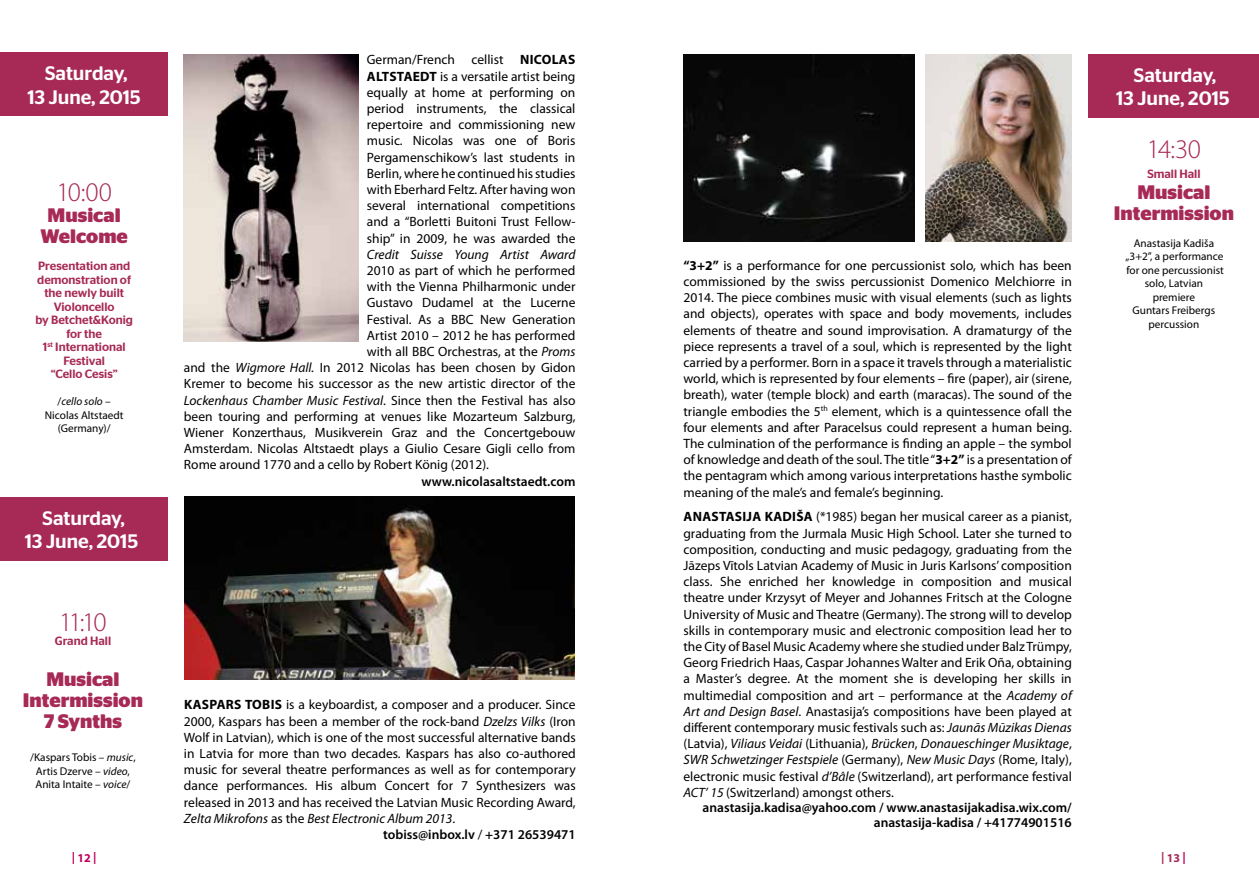
<style>
.page{position:relative;width:1259px;height:893px;background:#fff}
.page>*{position:absolute;margin:0;border:0;box-sizing:border-box;transform-origin:0 0}
.t1{font:300 27px "Myriad Pro";letter-spacing:-.07em;color:#a72a56}
.t2{font:500 19.5px/23.4px "Stag Sans";color:#fff;text-align:center}
.t3{font:700 19.5px/21px "Stag Sans";color:#a72a56;text-align:center}
.t4{font:13.5px/16.2px "Myriad Pro";color:#000;text-align:justify}
.t5{font:600 13.5px/15px "Myriad Pro";color:#000;text-align:right}
.t6{font:italic 13.5px "Myriad Pro";color:#000}
.t7{font:500 12px/13.5px "Stag Sans";color:#a72a56;text-align:center}
.t8{font:700 12px "Myriad Pro";color:#be005b}
.t9{font:700 12px "Myriad Pro";color:#a72a56}
.t10{font:11.25px/13.5px "Myriad Pro";color:#000;text-align:center}
.s1{font-style:italic}
.s2{font-weight:700}
.s3{font-style:normal}
.s4{font-weight:400}
.s5{color:#be005b}
</style>
<div class="page">
<img style="left:185px;top:497px;width:390px;height:182px">
<div style="left:0;top:53px;width:167px;height:63px;background:#a72a56"></div>
<div style="left:0;top:497px;width:167px;height:63px;background:#a72a56"></div>
<div style="left:1089px;top:54px;width:170px;height:64px;background:#a72a56"></div>
<img style="left:925px;top:54px;width:146px;height:188px">
<img style="left:683px;top:54px;width:231px;height:188px">
<img style="left:184px;top:54px;width:174px;height:287px">
<h2 class="t2" style="left:27px;top:62px;width:115px">Saturday,<br>13 June, 2015</h2>
<h1 class="t1" style="left:57px;top:177px;width:57px">10:00</h1>
<h2 class="t3" style="left:41px;top:205px;width:89px">Musical<br>Welcome</h2>
<p class="t7" style="left:35px;top:259px;width:99px">Presentation and demonstration of the newly built<br>Violoncello<br>by Betchet&amp;Konig for the<br>1<sup>st</sup> International<br>Festival<br>“Cello Cesis”</p>
<p class="t10" style="left:45px;top:395px;width:80px">/<span class="s1">cello solo</span> –<br>Nicolas Altstaedt (Germany)/</p>
<h2 class="t2" style="left:25px;top:506px;width:115px">Saturday,<br>13 June, 2015</h2>
<h1 class="t1" style="left:59px;top:608px;width:49px">11:10</h1>
<p class="t7" style="left:55px;top:634px;width:58px">Grand Hall</p>
<h2 class="t3" style="left:23px;top:668px;width:122px">Musical<br>Intermission<br>7 Synths</h2>
<p class="t10" style="left:30px;top:751px;width:107px">/Kaspars Tobis – <span class="s1">music</span>,<br>Artis Dzerve – <span class="s1">video</span>,<br>Anita Intaite – <span class="s1">voice</span>/</p>
<p class="t4" style="left:367px;top:52px;width:210px">German/French cellist <span class="s2">NICOLAS ALTSTAEDT</span> is a versatile artist being equally at home at performing on period instruments, the classical repertoire and commissioning new music. Nicolas was one of Boris Pergamenschikow’s last students in Berlin, where he continued his studies with Eberhard Feltz. After having won several international competitions and a “Borletti Buitoni Trust Fellow&shy;ship” in 2009, he was awarded the</p>
<p class="t6" style="left:367px;top:247px;width:210px">Credit Suisse Young Artist Award</p>
<p class="t4" style="left:367px;top:263px;width:210px">2010 as part of which he performed</p>
<p class="t4" style="left:367px;top:279px;width:210px">with the Vienna Philharmonic under</p>
<p class="t4" style="left:367px;top:295px;width:210px">Gustavo Dudamel at the Lucerne</p>
<p class="t4" style="left:367px;top:311px;width:210px">Festival. As a BBC New Generation</p>
<p class="t4" style="left:367px;top:327px;width:210px">Artist 2010 – 2012 he has performed</p>
<p class="t4" style="left:367px;top:344px;width:210px">with all BBC Orchestras, at the <span class="s1">Proms</span></p>
<p class="t4" style="left:184px;top:360px;width:393px">and the <span class="s1">Wigmore Hall.</span> In 2012 Nicolas has been chosen by Gidon</p>
<p class="t4" style="left:184px;top:376px;width:393px">Kremer to become his successor as the new artistic director of the</p>
<p class="t6" style="left:184px;top:393px;width:393px">Lockenhaus Chamber Music Festival<span class="s3">. Since then the Festival has also</span></p>
<p class="t4" style="left:184px;top:408px;width:393px">been touring and performing at venues like Mozarteum Salzburg,</p>
<p class="t4" style="left:184px;top:425px;width:393px">Wiener Konzerthaus, Musikverein Graz and the Concertgebouw</p>
<p class="t4" style="left:184px;top:441px;width:393px">Amsterdam. Nicolas Altstaedt plays a Giulio Cesare Gigli cello from</p>
<p class="t4" style="left:184px;top:457px;width:307px">Rome around 1770 and a cello by Robert König (2012).</p>
<p class="t5" style="left:421px;top:474px;width:155px">www.nicolasaltstaedt.com</p>
<p class="t4" style="left:184px;top:697px;width:393px"><span class="s2">KASPARS TOBIS</span> is a keyboardist, a composer and a producer. Since</p>
<p class="t4" style="left:184px;top:713px;width:393px">2000, Kaspars has been a member of the rock-band <span class="s1">Dzelzs Vilks</span> (Iron</p>
<p class="t4" style="left:184px;top:729px;width:393px">Wolf in Latvian), which is one of the most successful alternative bands</p>
<p class="t4" style="left:184px;top:746px;width:393px">in Latvia for more than two decades. Kaspars has also co-authored</p>
<p class="t4" style="left:184px;top:762px;width:393px">music for several theatre performances as well as for contemporary</p>
<p class="t4" style="left:184px;top:778px;width:393px">dance performances. His album Concert for 7 Synthesizers was</p>
<p class="t4" style="left:184px;top:794px;width:393px">released in 2013 and has received the Latvian Music Recording Award,</p>
<p class="t6" style="left:184px;top:811px;width:273px">Zelta Mikrofons <span class="s3">as the</span> Best Electronic Album 2013<span class="s3">.</span></p>
<p class="t5" style="left:383px;top:827px;width:194px">tobiss@inbox.lv <span class="s4">/</span> +371 26539471</p>
<p class="t4" style="left:683px;top:257px;width:390px"><span class="s2">“3+2”</span> is a performance for one percussionist solo, which has been commissioned by the swiss percussionist Domenico Melchiorre in 2014. The piece combines music with visual elements (such as lights and objects), operates with space and body movements, includes elements of theatre and sound improvisation. A dramaturgy of the piece represents a travel of a soul, which is represented by the light carried by a performer. Born in a space it travels through a materialistic world, which is represented by four elements – fire (paper), air (sirene, breath), water (temple block) and earth (maracas). The sound of the triangle embodies the 5<sup>th</sup> element, which is a quintessence ofall the four elements and after Paracelsus could represent a human being.<br>The culmination of the performance is finding an apple – the symbol of knowledge and death of the soul. The title “<span class="s2">3+2”</span> is a presentation of the pentagram which among various interpretations hasthe symbolic meaning of the male’s and female’s beginning.</p>
<p class="t4" style="left:683px;top:509px;width:390px"><span class="s2">ANASTASIJA KADIŠA</span> (*1985) began her musical career as a pianist, graduating from the Jurmala Music High School. Later she turned to composition, conducting and music pedagogy, graduating from the Jāzeps Vītols Latvian Academy of Music in Juris Karlsons’ composition class. She enriched her knowledge in composition and musical theatre under Krzysyt of Meyer and Johannes Fritsch at the Cologne University of Music and Theatre (Germany). The strong will to develop skills in contemporary music and electronic composition lead her to the City of Basel Music Academy where she studied under Balz Trümpy, Georg Friedrich Haas, Caspar Johannes Walter and Erik Oña, obtaining a Master’s degree. At the moment she is developing her skills in multimedial composition and art – performance at the <span class="s1">Academy of Art and Design Basel</span>. Anastasija’s compositions have been played at different contemporary music festivals such as: <span class="s1">Jaunās Mūzikas Dienas </span>(Latvia), <span class="s1">Viliaus Veidai</span> (Lithuania), <span class="s1">Brücken</span>, <span class="s1">Donaueschinger Musiktage</span>, <span class="s1">SWR Schwetzinger Festspiele</span> (Germany), <span class="s1">New Music Days</span> (Rome, Italy), electronic music festival <span class="s1">d’Bâle</span> (Switzerland), art performance festival <span class="s1">ACT’ 15</span> (Switzerland) amongst others.</p>
<p class="t5" style="left:702px;top:800px;width:371px">anastasija.kadisa@yahoo.com / www.anastasijakadisa.wix.com/ anastasija-kadisa / +41774901516</p>
<h2 class="t2" style="left:1116px;top:63px;width:115px">Saturday,<br>13 June, 2015</h2>
<h1 class="t1" style="left:1147px;top:134px;width:55px">14:30</h1>
<p class="t7" style="left:1147px;top:167px;width:55px">Small Hall</p>
<h2 class="t3" style="left:1114px;top:182px;width:122px">Musical<br>Intermission</h2>
<p class="t10" style="left:1125px;top:237px;width:100px">Anastasija Kadiša „3+2”, a performance for one percussionist solo, Latvian premiere<br>Guntars Freibergs percussion</p>
<p class="t8" style="left:72px;top:850px;width:26px">| 12 |</p>
<p class="t9" style="left:1161px;top:851px;width:26px">| 13 <span class="s5">|</span></p>
</div>
